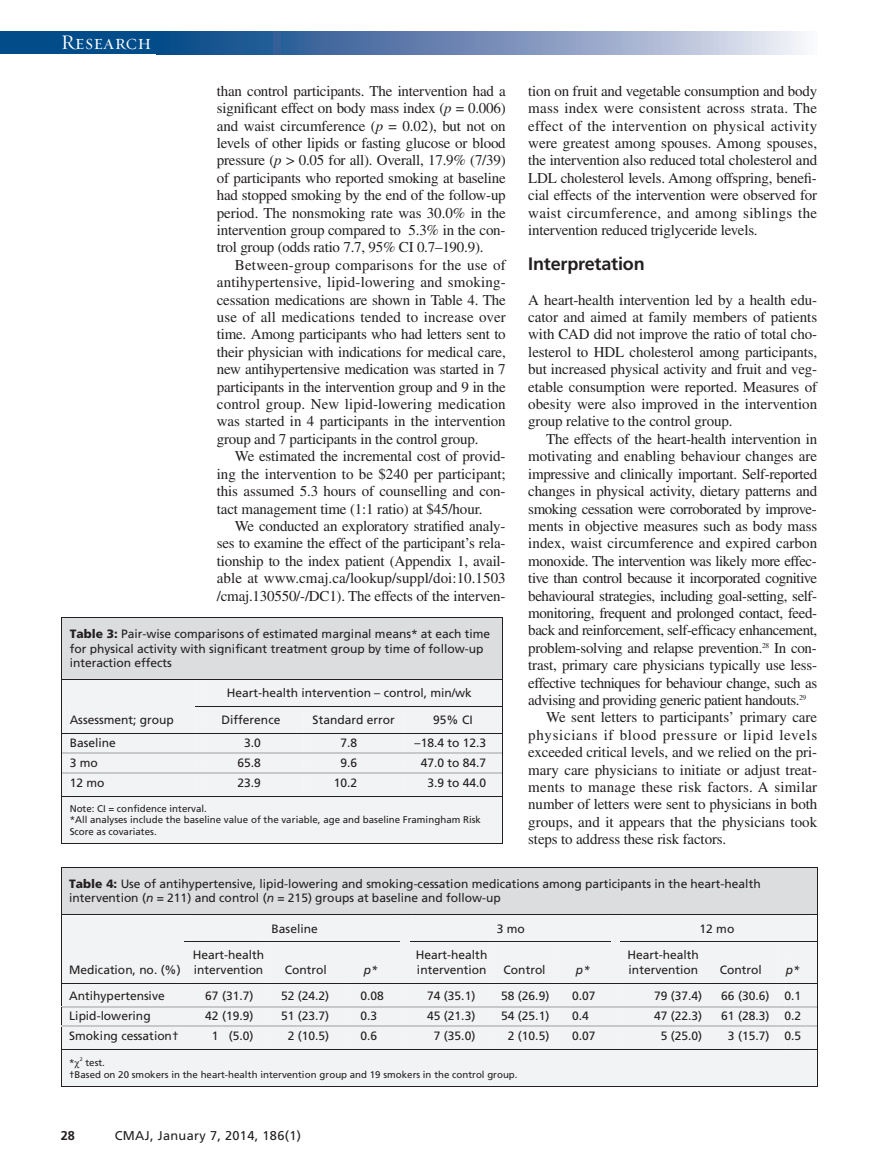
<style>
.page{position:relative;width:878px;height:1175px;background:#fff}
.page>*{position:absolute;margin:0;border:0;box-sizing:border-box;transform-origin:0 0}
.t1{font:21px "Requiem Display HTF Small Caps";letter-spacing:.005em;color:#fff}
.t2{font:700 18px "Frutiger LT Std";letter-spacing:-.01em;color:#231f20}
.t3{font:15px/17.4px "Times LT Std";letter-spacing:-.015em;color:#231f20;text-align:justify}
.t4{font:15px "Times LT Std";letter-spacing:.005em;color:#231f20}
.t5{font:15px "Times LT Std";letter-spacing:.045em;color:#231f20}
.t6{font:15px "Times LT Std";letter-spacing:.01em;color:#231f20}
.t7{font:12.75px "Frutiger LT Std";letter-spacing:.025em;color:#231f20}
.t8{font:700 12.75px "Frutiger LT Std";color:#231f20}
.t9{font:12px/14.4px "Frutiger";color:#231f20}
.t10{font:italic 12px "Frutiger";color:#231f20}
.t11{font:9.75px/11.6px "Frutiger";color:#231f20}
.t12{font:5.25px "Frutiger";color:#231f20}
.s1{font-style:italic}
.s2{font-weight:900}
</style>
<div class="page">
<div style="left:0;top:32px;width:164px;height:22px;background:#014c89"></div>
<svg style="left:164px;top:32px;width:640px;height:22px;background:#7692ba"></svg>
<svg style="left:61px;top:617px;width:442px;height:227px"></svg>
<svg style="left:61px;top:867px;width:757px;height:220px"></svg>
<h1 class="t1" style="left:61px;top:30px;width:92px">Research</h1>
<p class="t3" style="left:217px;top:84px;width:290px">than control participants. The intervention had a significant effect on body mass index (<span class="s1">p</span> = 0.006) and waist circumference (<span class="s1">p</span> = 0.02), but not on levels of other lipids or fasting glucose or blood pressure (<span class="s1">p</span> &gt; 0.05 for all). Overall, 17.9% (7/39) of participants who reported smoking at baseline had stopped smoking by the end of the follow-up period. The nonsmoking rate was 30.0% in the intervention group compared to 5.3% in the con&shy;trol group (odds ratio 7.7, 95% CI 0.7–190.9).</p>
<p class="t3" style="left:217px;top:258px;width:290px;text-indent:18px">Between-group comparisons for the use of antihypertensive, lipid-lowering and smoking&shy;cessation medications are shown in Table 4. The use of all medications tended to increase over time. Among participants who had letters sent to their physician with indications for medical care, new antihypertensive medication was started in 7 participants in the intervention group and 9 in the control group. New lipid-lowering medication was started in 4 participants in the intervention group and 7 participants in the control group.</p>
<p class="t3" style="left:217px;top:449px;width:290px;text-indent:18px">We estimated the incremental cost of provid&shy;ing the intervention to be $240 per participant; this assumed 5.3 hours of counselling and con&shy;tact management time (1:1 ratio) at $45/hour.</p>
<p class="t3" style="left:217px;top:519px;width:290px;text-indent:18px">We conducted an exploratory stratified analy&shy;ses to examine the effect of the participant’s rela&shy;tionship to the index patient (Appendix 1, avail&shy;able at www.cmaj.ca/lookup/suppl/doi:10.1503 /cmaj.130550/-/DC1). The effects of the interven-</p>
<p class="t9" style="left:70px;top:628px;width:422px"><span class="s2">Table 3:</span> Pair-wise comparisons of estimated marginal means* at each time for physical activity with significant treatment group by time of follow-up interaction effects</p>
<p class="t9" style="left:70px;top:713px;width:106px">Assessment; group</p>
<p class="t9" style="left:227px;top:686px;width:247px">Heart-health intervention – control, min/wk</p>
<p class="t9" style="left:221px;top:713px;width:60px">Difference</p>
<p class="t9" style="left:312px;top:713px;width:84px">Standard error</p>
<p class="t9" style="left:433px;top:713px;width:41px">95% CI</p>
<p class="t9" style="left:70px;top:736px;width:48px">Baseline</p>
<p class="t9" style="left:244px;top:736px;width:18px">3.0</p>
<p class="t9" style="left:340px;top:736px;width:18px">7.8</p>
<p class="t9" style="left:414px;top:736px;width:73px">–18.4 to 12.3</p>
<p class="t9" style="left:70px;top:756px;width:30px">3 mo</p>
<p class="t9" style="left:237px;top:756px;width:25px">65.8</p>
<p class="t9" style="left:340px;top:756px;width:18px">9.6</p>
<p class="t9" style="left:420px;top:756px;width:67px">47.0 to 84.7</p>
<p class="t9" style="left:70px;top:776px;width:36px">12 mo</p>
<p class="t9" style="left:237px;top:776px;width:25px">23.9</p>
<p class="t9" style="left:334px;top:776px;width:25px">10.2</p>
<p class="t9" style="left:427px;top:776px;width:60px">3.9 to 44.0</p>
<p class="t11" style="left:70px;top:803px;width:413px">Note: CI = confidence interval.<br>*All analyses include the baseline value of the variable, age and baseline Framingham Risk<br>Score as covariates.</p>
<p class="t3" style="left:528px;top:84px;width:290px">tion on fruit and vegetable consumption and body mass index were consistent across strata. The effect of the intervention on physical activity were greatest among spouses. Among spouses, the intervention also reduced total cholesterol and LDL cholesterol levels. Among offspring, benefi&shy;cial effects of the intervention were observed for waist circumference, and among siblings the intervention reduced triglyceride levels.</p>
<p class="t2" style="left:528px;top:256px;width:118px">Interpretation</p>
<p class="t3" style="left:528px;top:292px;width:290px">A heart-health intervention led by a health edu&shy;cator and aimed at family members of patients with CAD did not improve the ratio of total cho&shy;lesterol to HDL cholesterol among participants, but increased physical activity and fruit and veg&shy;etable consumption were reported. Measures of obesity were also improved in the intervention group relative to the control group.</p>
<p class="t3" style="left:546px;top:432px;width:272px">The effects of the heart-health intervention in</p>
<p class="t3" style="left:528px;top:449px;width:290px">motivating and enabling behaviour changes are</p>
<p class="t3" style="left:528px;top:466px;width:290px">impressive and clinically important. Self-reported</p>
<p class="t3" style="left:528px;top:484px;width:290px">changes in physical activity, dietary patterns and</p>
<p class="t3" style="left:528px;top:501px;width:290px">smoking cessation were corroborated by improve-</p>
<p class="t3" style="left:528px;top:519px;width:290px">ments in objective measures such as body mass</p>
<p class="t4" style="left:528px;top:538px;width:290px">index, waist circumference and expired carbon</p>
<p class="t3" style="left:528px;top:553px;width:290px">monoxide. The intervention was likely more effec-</p>
<p class="t3" style="left:528px;top:571px;width:290px">tive than control because it incorporated cognitive</p>
<p class="t3" style="left:528px;top:588px;width:290px">behavioural strategies, including goal-setting, self-</p>
<p class="t3" style="left:528px;top:606px;width:290px">monitoring, frequent and prolonged contact, feed-</p>
<p class="t3" style="left:528px;top:623px;width:290px">back and reinforcement, self-efficacy enhancement,</p>
<p class="t3" style="left:528px;top:640px;width:290px">problem-solving and relapse prevention.<sup>28</sup> In con-</p>
<p class="t3" style="left:528px;top:658px;width:290px">trast, primary care physicians typically use less-</p>
<p class="t3" style="left:528px;top:675px;width:290px">effective techniques for behaviour change, such as</p>
<p class="t3" style="left:528px;top:693px;width:279px">advising and providing generic patient handouts.<sup>29</sup></p>
<p class="t3" style="left:546px;top:710px;width:272px">We sent letters to participants’ primary care</p>
<p class="t5" style="left:528px;top:729px;width:290px">physicians if blood pressure or lipid levels</p>
<p class="t3" style="left:528px;top:745px;width:290px">exceeded critical levels, and we relied on the pri-</p>
<p class="t3" style="left:528px;top:762px;width:290px">mary care physicians to initiate or adjust treat-</p>
<p class="t6" style="left:528px;top:781px;width:290px">ments to manage these risk factors. A similar</p>
<p class="t3" style="left:528px;top:797px;width:290px">number of letters were sent to physicians in both</p>
<p class="t3" style="left:528px;top:814px;width:290px">groups, and it appears that the physicians took</p>
<p class="t3" style="left:528px;top:832px;width:199px">steps to address these risk factors.</p>
<p class="t9" style="left:69px;top:878px;width:693px"><span class="s2">Table 4:</span> Use of antihypertensive, lipid-lowering and smoking-cessation medications among participants in the heart-health intervention (<span class="s1">n</span> = 211) and control (<span class="s1">n</span> = 215) groups at baseline and follow-up</p>
<p class="t9" style="left:69px;top:963px;width:113px">Medication, no. (%)</p>
<p class="t9" style="left:193px;top:949px;width:73px">Heart-health intervention</p>
<p class="t9" style="left:271px;top:922px;width:48px">Baseline</p>
<p class="t9" style="left:496px;top:922px;width:30px">3 mo</p>
<p class="t9" style="left:699px;top:922px;width:36px">12 mo</p>
<p class="t9" style="left:285px;top:963px;width:44px">Control</p>
<p class="t10" style="left:364px;top:964px;width:16px">p*</p>
<p class="t9" style="left:416px;top:949px;width:73px">Heart-health intervention</p>
<p class="t9" style="left:503px;top:963px;width:44px">Control</p>
<p class="t10" style="left:576px;top:964px;width:16px">p*</p>
<p class="t9" style="left:627px;top:949px;width:73px">Heart-health intervention</p>
<p class="t9" style="left:719px;top:963px;width:44px">Control</p>
<p class="t10" style="left:785px;top:964px;width:16px">p*</p>
<p class="t9" style="left:69px;top:990px;width:97px">Antihypertensive</p>
<p class="t9" style="left:205px;top:990px;width:50px">67 (31.7)</p>
<p class="t9" style="left:281px;top:990px;width:50px">52 (24.2)</p>
<p class="t9" style="left:360px;top:990px;width:25px">0.08</p>
<p class="t9" style="left:427px;top:990px;width:50px">74 (35.1)</p>
<p class="t9" style="left:501px;top:990px;width:50px">58 (26.9)</p>
<p class="t9" style="left:572px;top:990px;width:25px">0.07</p>
<p class="t9" style="left:654px;top:990px;width:50px">79 (37.4)</p>
<p class="t9" style="left:721px;top:990px;width:81px">66 (30.6) 0.1</p>
<p class="t9" style="left:69px;top:1009px;width:83px">Lipid-lowering</p>
<p class="t9" style="left:205px;top:1009px;width:50px">42 (19.9)</p>
<p class="t9" style="left:281px;top:1009px;width:50px">51 (23.7)</p>
<p class="t9" style="left:360px;top:1009px;width:18px">0.3</p>
<p class="t9" style="left:427px;top:1009px;width:50px">45 (21.3)</p>
<p class="t9" style="left:501px;top:1009px;width:50px">54 (25.1)</p>
<p class="t9" style="left:572px;top:1009px;width:18px">0.4</p>
<p class="t9" style="left:654px;top:1009px;width:50px">47 (22.3)</p>
<p class="t9" style="left:721px;top:1009px;width:81px">61 (28.3) 0.2</p>
<p class="t9" style="left:69px;top:1030px;width:111px">Smoking cessation†</p>
<p class="t9" style="left:212px;top:1030px;width:43px">1 (5.0)</p>
<p class="t9" style="left:288px;top:1030px;width:43px">2 (10.5)</p>
<p class="t9" style="left:360px;top:1030px;width:18px">0.6</p>
<p class="t9" style="left:434px;top:1030px;width:43px">7 (35.0)</p>
<p class="t9" style="left:508px;top:1030px;width:43px">2 (10.5)</p>
<p class="t9" style="left:572px;top:1030px;width:25px">0.07</p>
<p class="t9" style="left:660px;top:1030px;width:43px">5 (25.0)</p>
<p class="t9" style="left:728px;top:1030px;width:75px">3 (15.7) 0.5</p>
<p class="t11" style="left:69px;top:1057px;width:7px">*</p>
<p class="t12" style="left:80px;top:1056px;width:4px">2</p>
<p class="t11" style="left:69px;top:1057px;width:450px;line-height:12px;text-indent:16px">test.<br>†Based on 20 smokers in the heart-health intervention group and 19 smokers in the control group.</p>
<p class="t8" style="left:61px;top:1130px;width:16px">28</p>
<p class="t7" style="left:115px;top:1130px;width:188px">CMAJ, January 7, 2014, 186(1)</p>
</div>
